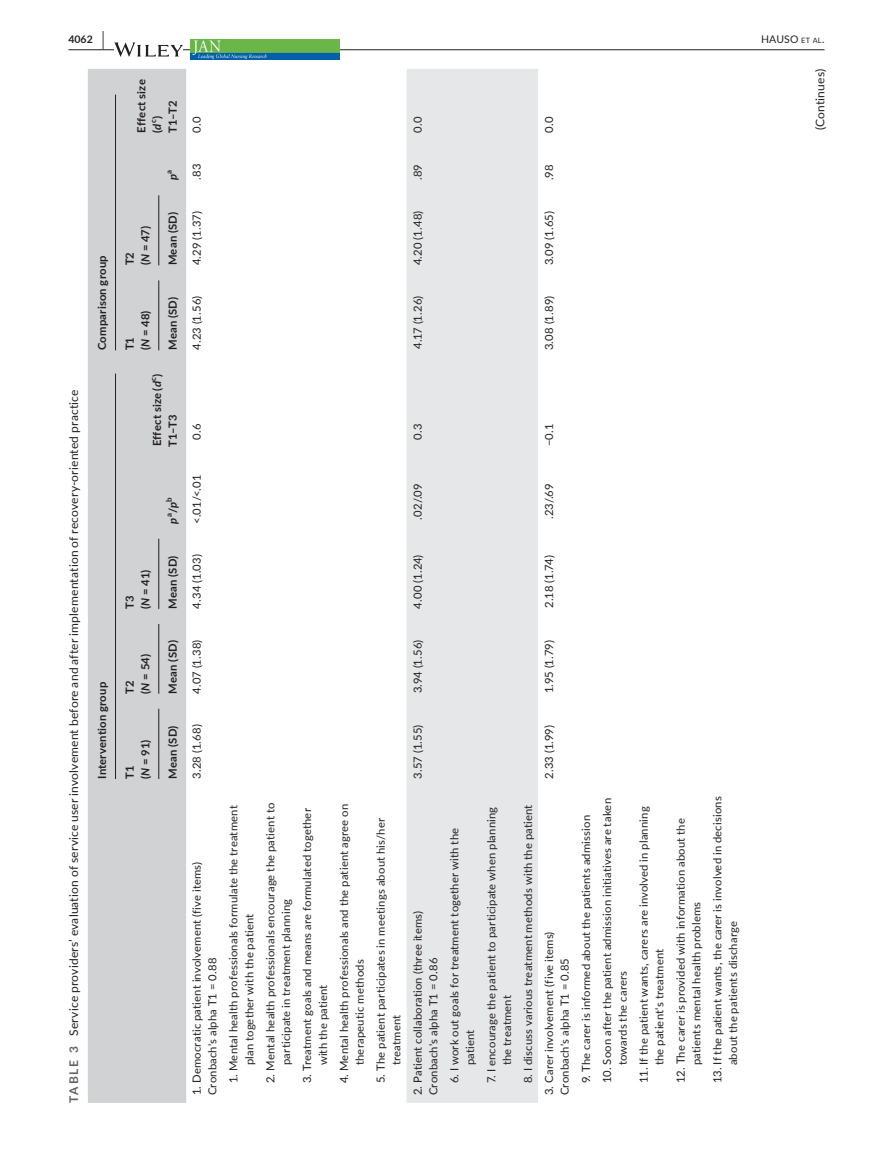
<style>
.page{position:relative;width:893px;height:1174px;background:#fff}
.page>*{position:absolute;margin:0;border:0;box-sizing:border-box;transform-origin:0 0}
.t1{font:12px "Lato";letter-spacing:.015em;color:#231f20}
.t2{font:11.25px/15.8px "Lato";letter-spacing:.015em;color:#231f20}
.t3{font:700 11.25px/15.8px "Lato";letter-spacing:.02em;color:#231f20}
.t4{font:italic 700 11.25px "Lato";color:#231f20}
.t5{font:10.5px "Lato";letter-spacing:.015em;color:#231f20}
.t6{font:700 10.5px "Lato";color:#231f20}
.t7{font:700 7.8px "Lato";color:#231f20}
.s1{font-size:19.5px}
.s2{font-size:7.35px}
.s3{font-weight:700;color:#636366}
.s4{font-style:italic}
.s5{font-style:normal}
</style>
<div class="page">
<hr style="left:68px;top:49px;width:756px;height:1px;background:#231f20">
<svg style="left:114px;top:42px;width:69px;height:15px"></svg>
<img style="left:191px;top:40px;width:148px;height:19px">
<div style="left:88px;top:69px;width:98px;height:1033px;background:#d1d2d4"></div>
<div style="left:407px;top:69px;width:131px;height:1033px;background:#e6e7e9"></div>
<hr style="left:115px;top:373px;width:1px;height:406px;background:#231f20">
<hr style="left:115px;top:95px;width:1px;height:255px;background:#231f20">
<hr style="left:158px;top:708px;width:1px;height:71px;background:#231f20">
<hr style="left:158px;top:624px;width:1px;height:69px;background:#231f20">
<hr style="left:158px;top:539px;width:1px;height:70px;background:#231f20">
<hr style="left:158px;top:280px;width:1px;height:70px;background:#231f20">
<hr style="left:158px;top:195px;width:1px;height:70px;background:#231f20">
<p class="t6" style="left:68px;top:31px;width:37px">4062 <span class="s1">|</span></p>
<p class="t5" style="left:761px;top:31px;width:65px">HAUSO <span class="s2">et al</span>.</p>
<p class="t1" style="left:65px;top:1102px;width:715px;rotate:-90deg"><span class="s3">TABLE 3</span> Service providers’ evaluation of service user involvement before and after implementation of recovery-oriented practice</p>
<p class="t3" style="left:94px;top:350px;width:96px;rotate:-90deg">Comparison group</p>
<p class="t3" style="left:94px;top:779px;width:99px;rotate:-90deg">Intervention group</p>
<p class="t3" style="left:133px;top:133px;width:55px;rotate:-90deg">Effect size (<span class="s4">d</span> )</p>
<p class="t3" style="left:164px;top:133px;width:33px;rotate:-90deg">T1–T2</p>
<p class="t7" style="left:148px;top:123px;width:5px;rotate:-90deg">c</p>
<p class="t3" style="left:121px;top:265px;width:41px;rotate:-90deg">T2<br>(<span class="s4">N</span> = 47)</p>
<p class="t3" style="left:121px;top:350px;width:41px;rotate:-90deg">T1<br>(<span class="s4">N</span> = 48)</p>
<p class="t4" style="left:165px;top:180px;width:12px;rotate:-90deg">p<sup>a</sup></p>
<p class="t3" style="left:164px;top:265px;width:55px;rotate:-90deg">Mean (SD)</p>
<p class="t3" style="left:164px;top:350px;width:55px;rotate:-90deg">Mean (SD)</p>
<p class="t3" style="left:149px;top:446px;width:74px;rotate:-90deg">Effect size (<span class="s4">d</span> )</p>
<p class="t7" style="left:148px;top:381px;width:5px;rotate:-90deg">c</p>
<p class="t3" style="left:164px;top:446px;width:33px;rotate:-90deg">T1–T3</p>
<p class="t3" style="left:121px;top:609px;width:41px;rotate:-90deg">T3<br>(<span class="s4">N</span> = 41)</p>
<p class="t3" style="left:121px;top:693px;width:41px;rotate:-90deg">T2<br>(<span class="s4">N</span> = 54)</p>
<p class="t3" style="left:121px;top:779px;width:41px;rotate:-90deg">T1<br>(<span class="s4">N</span> = 91)</p>
<p class="t7" style="left:163px;top:501px;width:6px;rotate:-90deg">b</p>
<p class="t4" style="left:165px;top:524px;width:23px;rotate:-90deg">p<sup>a</sup><span class="s5">/</span>p</p>
<p class="t3" style="left:164px;top:609px;width:55px;rotate:-90deg">Mean (SD)</p>
<p class="t3" style="left:164px;top:693px;width:55px;rotate:-90deg">Mean (SD)</p>
<p class="t3" style="left:164px;top:779px;width:55px;rotate:-90deg">Mean (SD)</p>
<p class="t2" style="left:188px;top:133px;width:18px;rotate:-90deg">0.0</p>
<p class="t2" style="left:409px;top:133px;width:18px;rotate:-90deg">0.0</p>
<p class="t2" style="left:541px;top:133px;width:18px;rotate:-90deg">0.0</p>
<p class="t2" style="left:188px;top:180px;width:18px;rotate:-90deg">.83</p>
<p class="t2" style="left:409px;top:180px;width:18px;rotate:-90deg">.89</p>
<p class="t2" style="left:541px;top:180px;width:17px;rotate:-90deg">.98</p>
<p class="t2" style="left:188px;top:265px;width:56px;rotate:-90deg">4.29 (1.37)</p>
<p class="t2" style="left:409px;top:265px;width:56px;rotate:-90deg">4.20 (1.48)</p>
<p class="t2" style="left:541px;top:265px;width:56px;rotate:-90deg">3.09 (1.65)</p>
<p class="t2" style="left:188px;top:350px;width:56px;rotate:-90deg">4.23 (1.56)</p>
<p class="t2" style="left:409px;top:349px;width:55px;rotate:-90deg">4.17 (1.26)</p>
<p class="t2" style="left:541px;top:350px;width:56px;rotate:-90deg">3.08 (1.89)</p>
<p class="t2" style="left:188px;top:439px;width:18px;rotate:-90deg">0.6</p>
<p class="t2" style="left:188px;top:524px;width:51px;rotate:-90deg">&lt;.01/&lt;.01</p>
<p class="t2" style="left:409px;top:439px;width:18px;rotate:-90deg">0.3</p>
<p class="t2" style="left:409px;top:520px;width:38px;rotate:-90deg">.02/.09</p>
<p class="t2" style="left:541px;top:446px;width:24px;rotate:-90deg">−0.1</p>
<p class="t2" style="left:541px;top:519px;width:37px;rotate:-90deg">.23/.69</p>
<p class="t2" style="left:188px;top:609px;width:56px;rotate:-90deg">4.34 (1.03)</p>
<p class="t2" style="left:188px;top:693px;width:56px;rotate:-90deg">4.07 (1.38)</p>
<p class="t2" style="left:409px;top:609px;width:56px;rotate:-90deg">4.00 (1.24)</p>
<p class="t2" style="left:409px;top:693px;width:55px;rotate:-90deg">3.94 (1.56)</p>
<p class="t2" style="left:541px;top:608px;width:54px;rotate:-90deg">2.18 (1.74)</p>
<p class="t2" style="left:541px;top:693px;width:54px;rotate:-90deg">1.95 (1.79)</p>
<p class="t2" style="left:188px;top:779px;width:56px;rotate:-90deg">3.28 (1.68)</p>
<p class="t2" style="left:188px;top:1095px;width:235px;rotate:-90deg">1. Democratic patient involvement (five items)<br>Cronbach's alpha T1 = 0.88</p>
<p class="t2" style="left:225px;top:1065px;width:262px;text-indent:-18px;rotate:-90deg">1. Mental health professionals formulate the treatment plan together with the patient</p>
<p class="t2" style="left:262px;top:1065px;width:264px;text-indent:-18px;rotate:-90deg">2. Mental health professionals encourage the patient to participate in treatment planning</p>
<p class="t2" style="left:299px;top:1065px;width:258px;text-indent:-18px;rotate:-90deg">3. Treatment goals and means are formulated together with the patient</p>
<p class="t2" style="left:336px;top:1065px;width:263px;text-indent:-18px;rotate:-90deg">4. Mental health professionals and the patient agree on therapeutic methods</p>
<p class="t2" style="left:372px;top:1065px;width:249px;text-indent:-18px;rotate:-90deg">5. The patient participates in meetings about his/her treatment</p>
<p class="t2" style="left:409px;top:778px;width:56px;rotate:-90deg">3.57 (1.55)</p>
<p class="t2" style="left:409px;top:1095px;width:186px;rotate:-90deg">2. Patient collaboration (three items)<br>Cronbach's alpha T1 = 0.86</p>
<p class="t2" style="left:446px;top:1065px;width:239px;text-indent:-18px;rotate:-90deg">6. I work out goals for treatment together with the patient</p>
<p class="t2" style="left:541px;top:779px;width:55px;rotate:-90deg">2.33 (1.99)</p>
<p class="t2" style="left:483px;top:1065px;width:260px;text-indent:-18px;rotate:-90deg">7. I encourage the patient to participate when planning the treatment</p>
<p class="t2" style="left:520px;top:1083px;width:280px;rotate:-90deg">8. I discuss various treatment methods with the patient</p>
<p class="t2" style="left:541px;top:1095px;width:165px;rotate:-90deg">3. Carer involvement (five items)<br>Cronbach's alpha T1 = 0.85</p>
<p class="t2" style="left:578px;top:1083px;width:270px;rotate:-90deg">9. The carer is informed about the patients admission</p>
<p class="t2" style="left:599px;top:1065px;width:269px;text-indent:-18px;rotate:-90deg">10. Soon after the patient admission initiatives are taken towards the carers</p>
<p class="t2" style="left:635px;top:1065px;width:260px;text-indent:-18px;rotate:-90deg">11. If the patient wants, carers are involved in planning the patient's treatment</p>
<p class="t2" style="left:672px;top:1065px;width:249px;text-indent:-18px;rotate:-90deg">12. The carer is provided with information about the patients mental health problems</p>
<p class="t2" style="left:709px;top:1065px;width:270px;text-indent:-18px;rotate:-90deg">13. If the patient wants, the carer is involved in decisions about the patients discharge</p>
<p class="t1" style="left:812px;top:130px;width:63px;rotate:-90deg">(Continues)</p>
</div>
